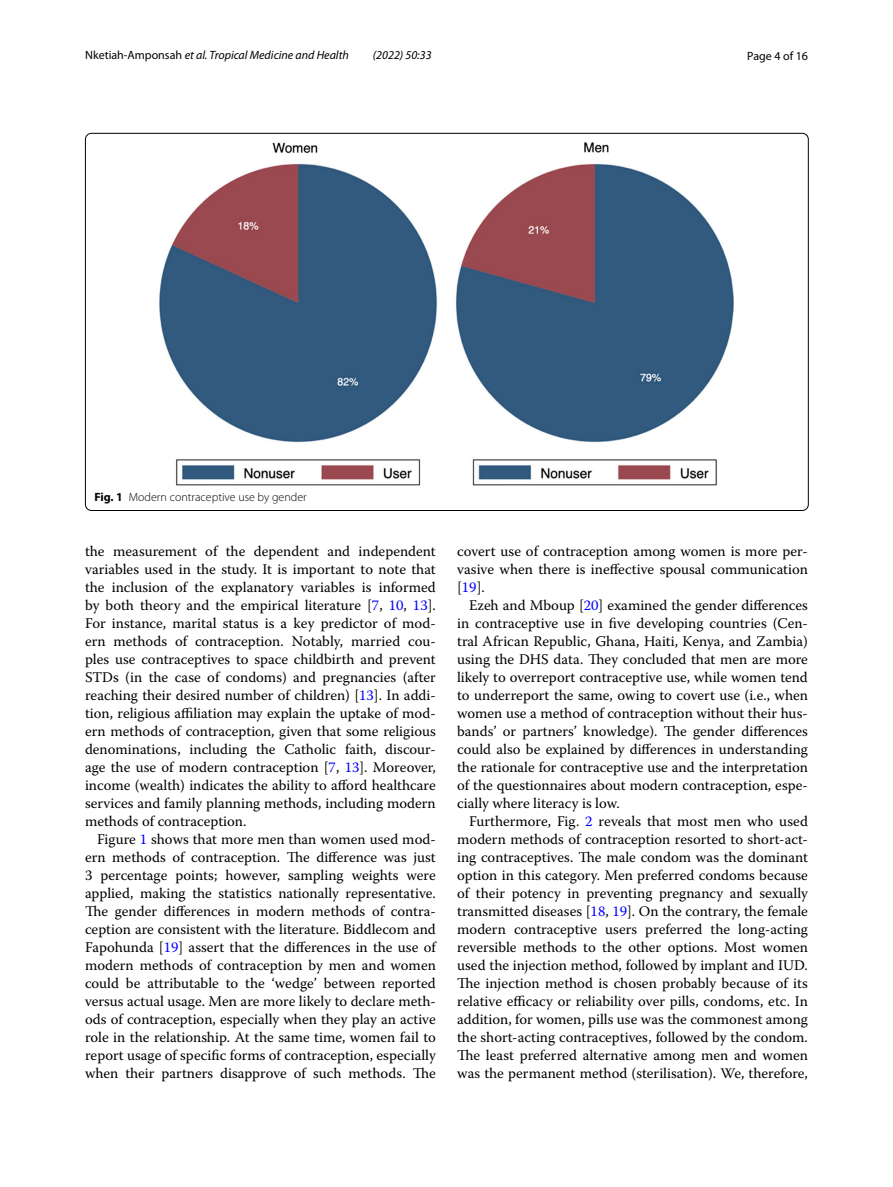
<style>
.page{position:relative;width:893px;height:1187px;background:#fff}
.page>*{position:absolute;margin:0;border:0;box-sizing:border-box;transform-origin:0 0}
.t1{font:14.7px/18px "Warnock Pro";color:#000;text-align:justify}
.t2{font:italic 12px "Myriad Pro";color:#000}
.t3{font:300 12px "Myriad Pro";color:#000}
.t4{font:12px "Myriad Pro";color:#000}
.s1{font-style:normal}
.s2{font-weight:700}
.s3{color:#00f}
</style>
<div class="page">
<img style="left:160px;top:142px;width:574px;height:343px">
<p class="t2" style="left:85px;top:48px;width:265px"><span class="s1">Nketiah‑Amponsah</span> et al. Tropical Medicine and Health</p>
<p class="t2" style="left:373px;top:48px;width:60px">(2022) 50:33</p>
<p class="t4" style="left:747px;top:48px;width:62px">Page 4 of 16</p>
<p class="t3" style="left:94px;top:490px;width:214px"><span class="s2">Fig. 1</span> Modern contraceptive use by gender</p>
<p class="t1" style="left:85px;top:541px;width:352px">the measurement of the dependent and independent variables used in the study. It is important to note that the inclusion of the explanatory variables is informed by both theory and the empirical literature [<span class="s3">7</span>, <span class="s3">10</span>, <span class="s3">13</span>].<br>For instance, marital status is a key predictor of mod&shy;ern methods of contraception. Notably, married cou&shy;ples use contraceptives to space childbirth and prevent STDs (in the case of condoms) and pregnancies (after reaching their desired number of children) [<span class="s3">13</span>]. In addi&shy;tion, religious affiliation may explain the uptake of mod&shy;ern methods of contraception, given that some religious denominations, including the Catholic faith, discour&shy;age the use of modern contraception [<span class="s3">7</span>, <span class="s3">13</span>]. Moreover, income (wealth) indicates the ability to afford healthcare services and family planning methods, including modern methods of contraception.</p>
<p class="t1" style="left:85px;top:829px;width:352px;text-indent:12px">Figure <span class="s3">1</span> shows that more men than women used mod&shy;ern methods of contraception. The difference was just 3 percentage points; however, sampling weights were applied, making the statistics nationally representative.<br>The gender differences in modern methods of contra&shy;ception are consistent with the literature. Biddlecom and Fapohunda [<span class="s3">19</span>] assert that the differences in the use of modern methods of contraception by men and women could be attributable to the ‘wedge’ between reported versus actual usage. Men are more likely to declare meth&shy;ods of contraception, especially when they play an active role in the relationship. At the same time, women fail to report usage of specific forms of contraception, especially when their partners disapprove of such methods. The</p>
<p class="t1" style="left:457px;top:541px;width:352px">covert use of contraception among women is more per&shy;vasive when there is ineffective spousal communication [<span class="s3">19</span>].</p>
<p class="t1" style="left:457px;top:595px;width:352px;text-indent:12px">Ezeh and Mboup [<span class="s3">20</span>] examined the gender differences in contraceptive use in five developing countries (Cen&shy;tral African Republic, Ghana, Haiti, Kenya, and Zambia) using the DHS data. They concluded that men are more likely to overreport contraceptive use, while women tend to underreport the same, owing to covert use (i.e., when women use a method of contraception without their hus&shy;bands’ or partners’ knowledge). The gender differences could also be explained by differences in understanding the rationale for contraceptive use and the interpretation of the questionnaires about modern contraception, espe&shy;cially where literacy is low.</p>
<p class="t1" style="left:457px;top:811px;width:352px;text-indent:12px">Furthermore, Fig. <span class="s3">2</span> reveals that most men who used modern methods of contraception resorted to short-act&shy;ing contraceptives. The male condom was the dominant option in this category. Men preferred condoms because of their potency in preventing pregnancy and sexually transmitted diseases [<span class="s3">18</span>, <span class="s3">19</span>]. On the contrary, the female modern contraceptive users preferred the long-acting reversible methods to the other options. Most women used the injection method, followed by implant and IUD.<br>The injection method is chosen probably because of its relative efficacy or reliability over pills, condoms, etc. In addition, for women, pills use was the commonest among the short-acting contraceptives, followed by the condom.<br>The least preferred alternative among men and women was the permanent method (sterilisation). We, therefore,</p>
</div>
